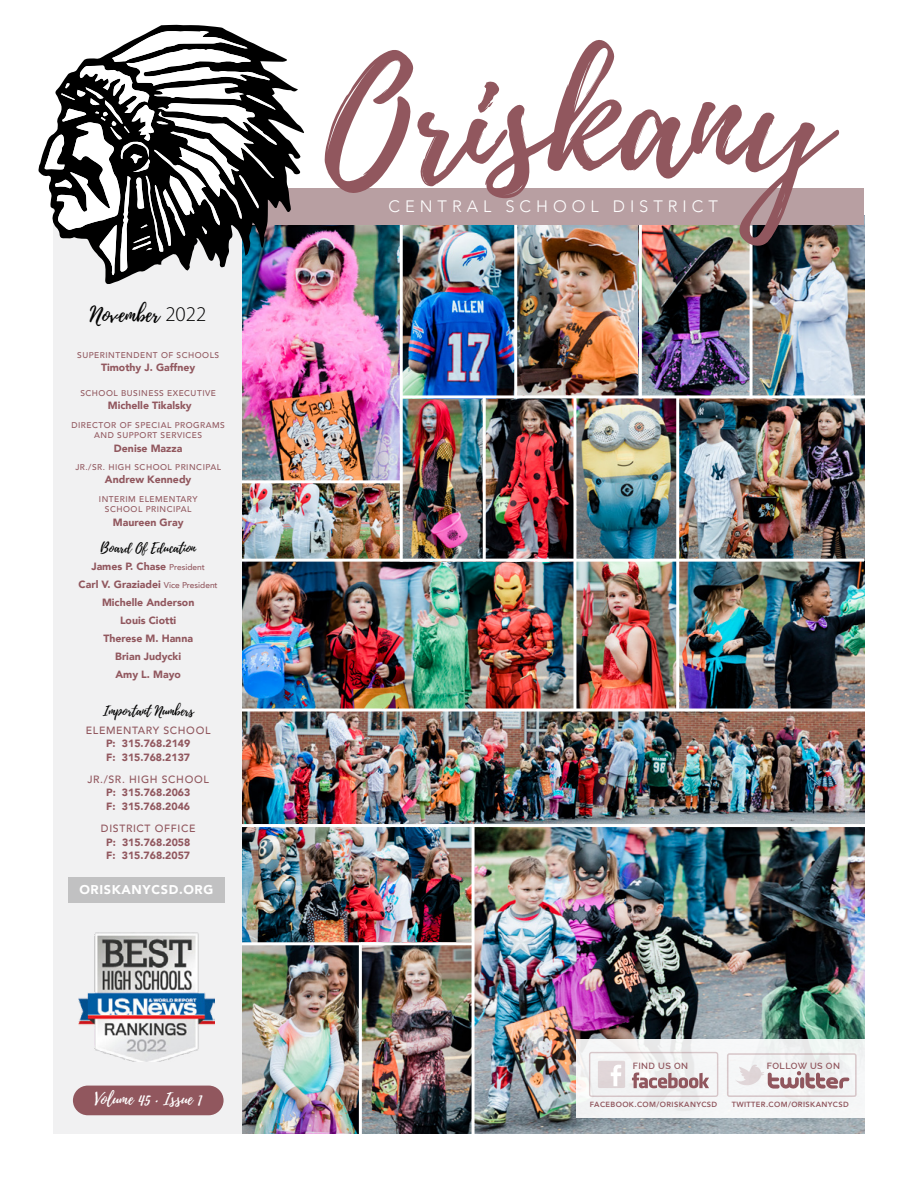
<style>
.page{position:relative;width:918px;height:1188px;background:#fff}
.page>*{position:absolute;margin:0;border:0;box-sizing:border-box;transform-origin:0 0}
.t1{font:160.5px "Playlist Script";color:#91575e}
.t2{font:21px "Playlist Script";color:#000}
.t3{font:300 16.5px "Avenir";letter-spacing:.3em;color:#fff}
.t4{font:16.5px "Playlist Script";color:#fff}
.t5{font:13.35px "Playlist Script";color:#000}
.t6{font:900 12.75px "Avenir";letter-spacing:.05em;color:#fff}
.t7{font:900 10.5px/18px "Avenir";color:#91575e}
.t8{font:500 10.5px "Avenir";letter-spacing:.06em;color:#91575e}
.t9{font:600 9px "Raleway";letter-spacing:.05em;color:#91575e}
.t10{font:500 8.4px/10.5px "Avenir";letter-spacing:.06em;color:#91575e;text-align:center}
.t11{font:800 7.5px "Avenir";letter-spacing:.05em;color:#91575e}
.s1{font-family:"Myriad Pro";font-weight:300}
.s2{font-weight:500;font-size:8.4px}
</style>
<div class="page">
<img style="left:517px;top:225px;width:122px;height:170px">
<img style="left:242px;top:945px;width:117px;height:188px">
<img style="left:753px;top:225px;width:111px;height:170px">
<img style="left:486px;top:398px;width:190px;height:161px">
<img style="left:242px;top:483px;width:158px;height:76px">
<img style="left:242px;top:562px;width:331px;height:147px">
<img style="left:576px;top:562px;width:288px;height:147px">
<img style="left:242px;top:712px;width:622px;height:112px">
<img style="left:403px;top:398px;width:80px;height:161px">
<img style="left:679px;top:398px;width:185px;height:161px">
<img style="left:242px;top:827px;width:230px;height:115px">
<img style="left:362px;top:945px;width:110px;height:188px">
<img style="left:242px;top:225px;width:158px;height:255px">
<img style="left:475px;top:827px;width:389px;height:306px">
<img style="left:642px;top:225px;width:108px;height:170px">
<img style="left:403px;top:225px;width:111px;height:170px">
<div style="left:53px;top:151px;width:189px;height:982px;background:#f1f1f2"></div>
<div style="left:227px;top:189px;width:637px;height:36px;background:#b89fa2"></div>
<div style="left:68px;top:877px;width:156px;height:25px;background:#c1c1c2"></div>
<svg style="left:38px;top:25px;width:266px;height:260px"></svg>
<svg style="left:45px;top:30px;width:232px;height:245px"></svg>
<div style="left:73px;top:1086px;width:151px;height:29px;background:#91575e;border-radius:15px"></div>
<img style="left:79px;top:932px;width:135px;height:129px">
<hr style="left:573px;top:397px;width:3px;height:312px;background:#fff">
<hr style="left:676px;top:397px;width:3px;height:312px;background:#fff">
<div style="left:576px;top:1040px;width:299px;height:78px;background:#f4f6f6"></div>
<svg style="left:589px;top:1052px;width:129px;height:45px"></svg>
<svg style="left:727px;top:1052px;width:130px;height:46px"></svg>
<h2 class="t2" style="left:90px;top:299px;width:118px">November <span class="s1">2022</span></h2>
<p class="t10" style="left:77px;top:349px;width:143px">SUPERINTENDENT OF SCHOOLS</p>
<p class="t7" style="left:101px;top:358px;width:96px">Timothy J. Gaffney</p>
<p class="t10" style="left:80px;top:387px;width:137px">SCHOOL BUSINESS EXECUTIVE</p>
<p class="t7" style="left:108px;top:396px;width:85px">Michelle Tikalsky</p>
<p class="t10" style="left:71px;top:419px;width:155px">DIRECTOR OF SPECIAL PROGRAMS<br>AND SUPPORT SERVICES</p>
<p class="t7" style="left:114px;top:439px;width:70px">Denise Mazza</p>
<p class="t10" style="left:75px;top:461px;width:147px">JR./SR. HIGH SCHOOL PRINCIPAL</p>
<p class="t7" style="left:105px;top:470px;width:88px">Andrew Kennedy</p>
<p class="t10" style="left:99px;top:493px;width:100px">INTERIM ELEMENTARY<br>SCHOOL PRINCIPAL</p>
<p class="t7" style="left:113px;top:513px;width:72px">Maureen Gray</p>
<p class="t5" style="left:101px;top:538px;width:97px">Board Of Education</p>
<p class="t7" style="left:79px;top:557px;width:141px;text-align:center">James P. Chase <span class="s2">President<br></span>Carl V. Graziadei <span class="s2">Vice President<br></span>Michelle Anderson<br>Louis Ciotti<br>Therese M. Hanna<br>Brian Judycki<br>Amy L. Mayo</p>
<p class="t5" style="left:103px;top:702px;width:92px">Important Numbers</p>
<p class="t8" style="left:86px;top:721px;width:126px">ELEMENTARY SCHOOL</p>
<p class="t7" style="left:106px;top:737px;width:86px;line-height:13.4px">P: 315.768.2149<br>F: 315.768.2137</p>
<p class="t8" style="left:88px;top:770px;width:123px">JR./SR. HIGH SCHOOL</p>
<p class="t7" style="left:106px;top:786px;width:86px;line-height:13.4px">P: 315.768.2063<br>F: 315.768.2046</p>
<p class="t8" style="left:101px;top:820px;width:96px">DISTRICT OFFICE</p>
<p class="t7" style="left:106px;top:835px;width:86px;line-height:13.4px">P: 315.768.2058<br>F: 315.768.2057</p>
<p class="t6" style="left:79px;top:879px;width:136px">ORISKANYCSD.ORG</p>
<h3 class="t4" style="left:95px;top:1088px;width:109px">Volume 45 . Issue 1</h3>
<h1 class="t1" style="left:325px;top:7px;width:504px">Oriskany</h1>
<h3 class="t3" style="left:389px;top:196px;width:331px">CENTRAL SCHOOL DISTRICT</h3>
<p class="t9" style="left:633px;top:1061px;width:57px">FIND US ON</p>
<p class="t9" style="left:767px;top:1061px;width:74px">FOLLOW US ON</p>
<p class="t11" style="left:590px;top:1098px;width:129px">FACEBOOK.COM/ORISKANYCSD</p>
<p class="t11" style="left:732px;top:1099px;width:119px">TWITTER.COM/ORISKANYCSD</p>
</div>
